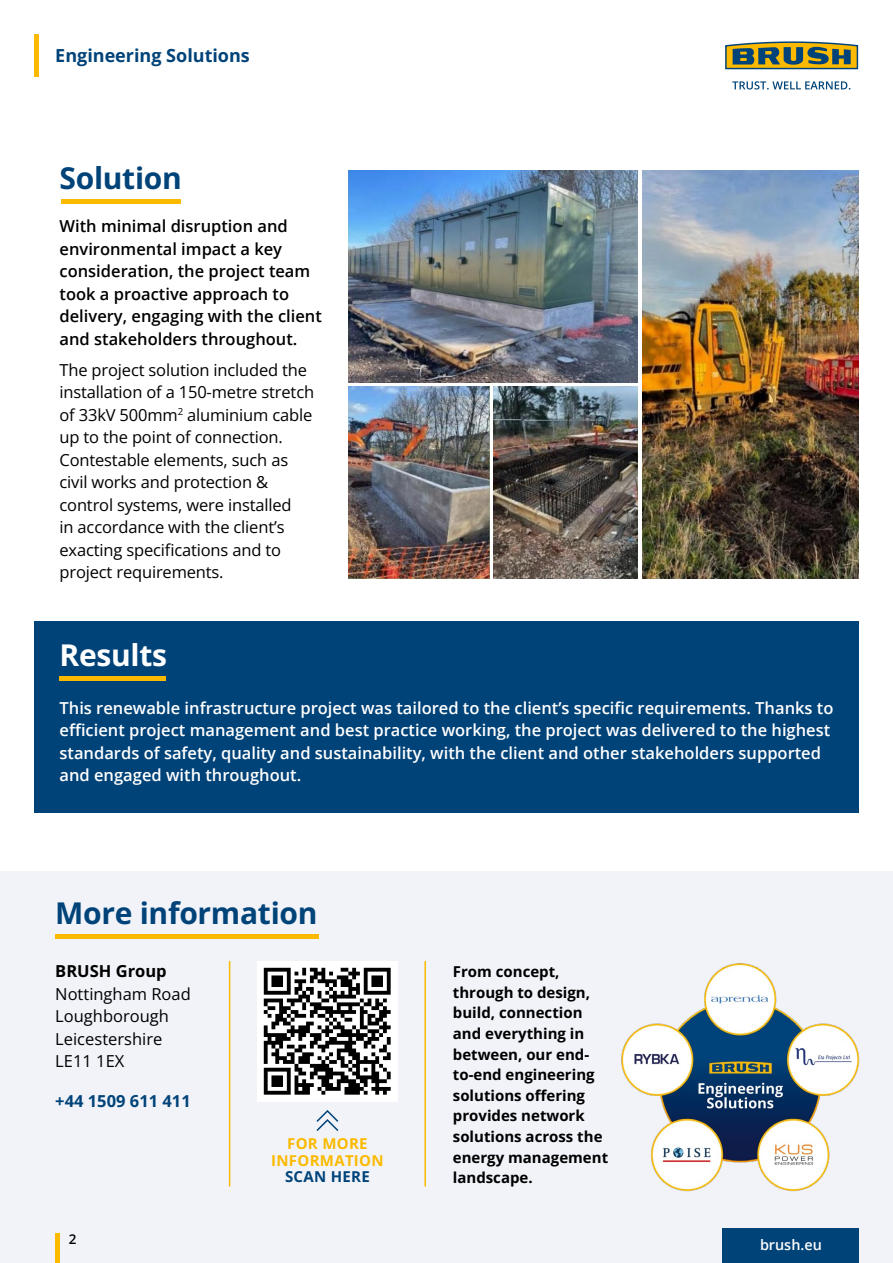
<style>
.page{position:relative;width:893px;height:1263px;background:#fff}
.page>*{position:absolute;margin:0;border:0;box-sizing:border-box;transform-origin:0 0}
.t1{font:700 30px "Open Sans";letter-spacing:-.01em;color:#004379}
.t2{font:700 30px "Open Sans";letter-spacing:-.01em;color:#fff}
.t3{font:700 18px "Open Sans";color:#004379}
.t4{font:16.5px/22.5px "Open Sans";letter-spacing:-.01em;color:#000}
.t5{font:600 16.5px/22.5px "Open Sans";color:#fff}
.t6{font:600 16.5px/22.5px "Open Sans";color:#000}
.t7{font:700 16.5px "Open Sans";color:#004379}
.t8{font:700 16.5px "Open Sans";color:#000}
.t9{font:700 15px/20.7px "Open Sans";color:#000}
.t10{font:700 15px/16.5px "Open Sans";letter-spacing:.02em;color:#fbba00;text-align:center}
.t11{font:700 15px "Open Sans";letter-spacing:.02em;color:#004379}
.t12{font:600 14.4px "Open Sans";color:#fff}
.t13{font:600 13.5px "Open Sans";color:#000}
</style>
<div class="page">
<div style="left:0;top:872px;width:893px;height:391px;background:#f1f3f9"></div>
<hr style="left:55px;top:934px;width:264px;height:4px;background:#fbba00">
<img style="left:257px;top:961px;width:141px;height:140px">
<hr style="left:229px;top:961px;width:1px;height:225px;background:#fbba00">
<hr style="left:424px;top:961px;width:2px;height:225px;background:#fbba00">
<svg style="left:316px;top:1110px;width:23px;height:21px"></svg>
<div style="left:723px;top:1229px;width:136px;height:34px;background:#004379"></div>
<div style="left:34px;top:621px;width:825px;height:191px;background:#004379"></div>
<div style="left:55px;top:1233px;width:5px;height:30px;background:#fbba00"></div>
<hr style="left:60px;top:676px;width:106px;height:4px;background:#fbba00">
<hr style="left:55px;top:0;width:183px;height:1px;background:#fbba00">
<svg style="left:732px;top:81px;width:118px;height:9px"></svg>
<svg style="left:725px;top:41px;width:133px;height:29px;background:#8a894b"></svg>
<hr style="left:34px;top:35px;width:4px;height:42px;background:#fbba00">
<img style="left:621px;top:963px;width:239px;height:229px">
<hr style="left:62px;top:200px;width:119px;height:4px;background:#fbba00">
<img style="left:642px;top:170px;width:217px;height:408px">
<img style="left:349px;top:170px;width:289px;height:213px">
<img style="left:493px;top:387px;width:145px;height:191px">
<img style="left:349px;top:387px;width:140px;height:191px">
<p class="t3" style="left:55px;top:43px;width:196px">Engineering Solutions</p>
<h1 class="t1" style="left:60px;top:158px;width:124px">Solution</h1>
<p class="t6" style="left:60px;top:215px;width:264px">With minimal disruption and environmental impact a key consideration, the project team took a proactive approach to delivery, engaging with the client and stakeholders throughout.</p>
<p class="t4" style="left:60px;top:358px;width:256px">The project solution included the installation of a 150-metre stretch of 33kV 500mm<sup>2</sup> aluminium cable up to the point of connection.<br>Contestable elements, such as civil works and protection &amp; control systems, were installed<br>in accordance with the client’s exacting specifications and to project requirements.</p>
<h1 class="t2" style="left:60px;top:634px;width:109px">Results</h1>
<p class="t5" style="left:60px;top:696px;width:775px">This renewable infrastructure project was tailored to the client’s specific requirements. Thanks to efficient project management and best practice working, the project was delivered to the highest standards of safety, quality and sustainability, with the client and other stakeholders supported and engaged with throughout.</p>
<h1 class="t1" style="left:55px;top:892px;width:264px">More information</h1>
<p class="t8" style="left:55px;top:960px;width:113px">BRUSH Group</p>
<p class="t4" style="left:55px;top:982px;width:137px">Nottingham Road<br>Loughborough<br>Leicestershire<br>LE11 1EX</p>
<p class="t7" style="left:55px;top:1089px;width:137px">+44 1509 611 411</p>
<p class="t13" style="left:69px;top:1229px;width:9px">2</p>
<p class="t10" style="left:271px;top:1135px;width:114px">FOR MORE<br>INFORMATION</p>
<p class="t11" style="left:285px;top:1166px;width:86px">SCAN HERE</p>
<p class="t9" style="left:453px;top:961px;width:157px">From concept, through to design, build, connection and everything in between, our end&shy;to-end engineering solutions offering provides network solutions across the energy management landscape.</p>
<p class="t12" style="left:760px;top:1234px;width:63px">brush.eu</p>
</div>
